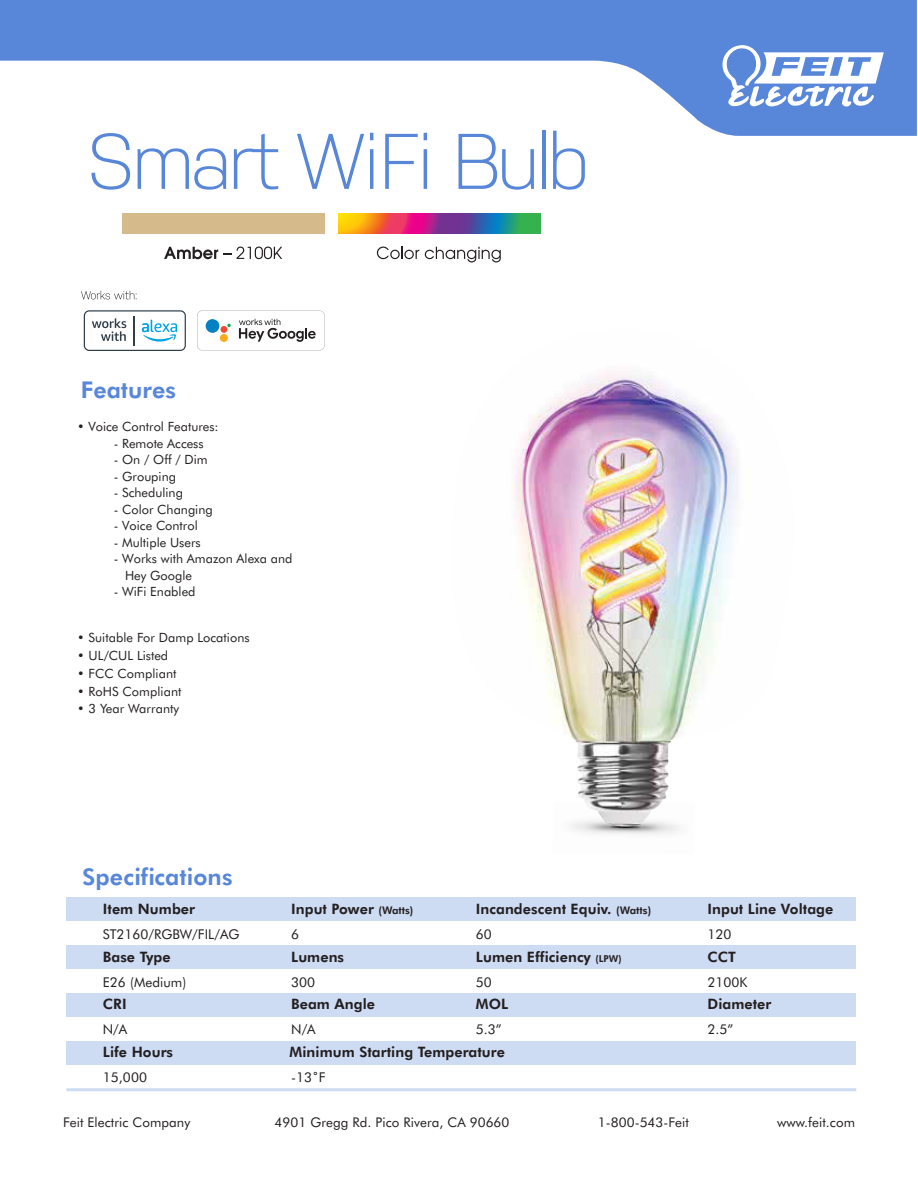
<style>
.page{position:relative;width:918px;height:1188px;background:#fff}
.page>*{position:absolute;margin:0;border:0;box-sizing:border-box;transform-origin:0 0}
.t1{font:800 23.1px "Futura BT";letter-spacing:.005em;color:#5887da}
.t2{font:800 14.4px "Futura BT";letter-spacing:.005em;color:#231f20}
.t3{font:13.5px "Futura BT";color:#231f20}
.t4{font:13.35px "Futura BT";letter-spacing:.005em;color:#231f20}
.t5{font:12.75px/16.5px "Futura BT";color:#231f20}
.s1{font-size:10.5px}
.s2{font-size:9.6px}
</style>
<div class="page">
<hr style="left:66px;top:1088px;width:790px;height:3px;background:#5887da">
<div style="left:66px;top:897px;width:790px;height:24px;background:#cddbf3"></div>
<div style="left:66px;top:945px;width:790px;height:24px;background:#cddbf3"></div>
<div style="left:66px;top:993px;width:790px;height:24px;background:#cddbf3"></div>
<div style="left:66px;top:1041px;width:790px;height:24px;background:#cddbf3"></div>
<svg style="left:0;top:0;width:917px;height:136px;fill:#5887da"></svg>
<svg style="left:721px;top:45px;width:163px;height:63px"></svg>
<svg style="left:92px;top:133px;width:38px;height:57px"></svg>
<svg style="left:138px;top:148px;width:88px;height:42px"></svg>
<svg style="left:234px;top:134px;width:44px;height:56px"></svg>
<svg style="left:297px;top:134px;width:67px;height:55px"></svg>
<hr style="left:370px;top:149px;width:3px;height:40px;background:#5887da">
<svg style="left:370px;top:133px;width:3px;height:7px"></svg>
<svg style="left:385px;top:134px;width:33px;height:55px"></svg>
<hr style="left:424px;top:149px;width:3px;height:40px;background:#5887da">
<svg style="left:424px;top:133px;width:3px;height:7px"></svg>
<svg style="left:459px;top:134px;width:75px;height:56px"></svg>
<hr style="left:542px;top:131px;width:3px;height:58px;background:#5887da">
<svg style="left:553px;top:131px;width:32px;height:59px"></svg>
<svg style="left:338px;top:214px;width:202px;height:20px;background:#93676b"></svg>
<div style="left:122px;top:214px;width:202px;height:20px;background:#d5ba8c"></div>
<svg style="left:377px;top:247px;width:42px;height:12px"></svg>
<svg style="left:425px;top:247px;width:76px;height:15px"></svg>
<svg style="left:164px;top:247px;width:118px;height:12px"></svg>
<img style="left:571px;top:827px;width:108px;height:8px">
<img style="left:513px;top:371px;width:225px;height:456px">
<svg style="left:81px;top:291px;width:56px;height:9px"></svg>
<svg style="left:197px;top:310px;width:128px;height:41px"></svg>
<div style="left:221px;top:326px;width:6px;height:7px;background:#ef4930;border-radius:50%"></div>
<div style="left:220px;top:334px;width:8px;height:8px;background:#f9aa19;border-radius:50%"></div>
<div style="left:206px;top:319px;width:13px;height:14px;background:#0580c3;border-radius:50%"></div>
<svg style="left:84px;top:310px;width:102px;height:41px"></svg>
<h1 class="t1" style="left:81px;top:376px;width:97px">Features</h1>
<p class="t5" style="left:77px;top:418px;width:143px">• Voice Control Features:</p>
<p class="t5" style="left:114px;top:435px;width:91px">- Remote Access</p>
<p class="t5" style="left:114px;top:452px;width:95px">- On / Off / Dim</p>
<p class="t5" style="left:114px;top:468px;width:64px">- Grouping</p>
<p class="t5" style="left:114px;top:485px;width:71px">- Scheduling</p>
<p class="t5" style="left:114px;top:501px;width:101px">- Color Changing</p>
<p class="t5" style="left:114px;top:518px;width:85px">- Voice Control</p>
<p class="t5" style="left:114px;top:534px;width:88px">- Multiple Users</p>
<p class="t5" style="left:125px;top:550px;width:169px;text-indent:-11px">- Works with Amazon Alexa and<br>Hey Google</p>
<p class="t5" style="left:114px;top:583px;width:83px">- WiFi Enabled</p>
<p class="t5" style="left:77px;top:629px;width:174px">• Suitable For Damp Locations</p>
<p class="t5" style="left:77px;top:647px;width:93px">• UL/CUL Listed</p>
<p class="t5" style="left:77px;top:665px;width:101px">• FCC Compliant</p>
<p class="t5" style="left:77px;top:683px;width:106px">• RoHS Compliant</p>
<p class="t5" style="left:77px;top:700px;width:104px">• 3 Year Warranty</p>
<h1 class="t1" style="left:82px;top:862px;width:152px">Specifications</h1>
<p class="t2" style="left:103px;top:900px;width:94px">Item Number</p>
<p class="t2" style="left:291px;top:900px;width:124px">Input Power <span class="s1">(Watts)</span></p>
<p class="t3" style="left:103px;top:926px;width:138px">ST2160/RGBW/FIL/AG</p>
<p class="t3" style="left:291px;top:926px;width:9px">6</p>
<p class="t2" style="left:103px;top:948px;width:69px">Base Type</p>
<p class="t2" style="left:291px;top:948px;width:54px">Lumens</p>
<p class="t3" style="left:103px;top:974px;width:85px">E26 (Medium)</p>
<p class="t3" style="left:291px;top:974px;width:25px">300</p>
<p class="t2" style="left:476px;top:900px;width:177px">Incandescent Equiv. <span class="s1">(Watts)</span></p>
<p class="t3" style="left:476px;top:926px;width:17px">60</p>
<p class="t2" style="left:708px;top:900px;width:127px">Input Line Voltage</p>
<p class="t3" style="left:708px;top:926px;width:26px">120</p>
<p class="t2" style="left:476px;top:948px;width:147px">Lumen Efficiency <span class="s2">(LPW)</span></p>
<p class="t2" style="left:708px;top:948px;width:30px">CCT</p>
<p class="t3" style="left:476px;top:974px;width:17px">50</p>
<p class="t3" style="left:708px;top:974px;width:41px">2100K</p>
<p class="t2" style="left:103px;top:995px;width:25px">CRI</p>
<p class="t2" style="left:291px;top:995px;width:85px">Beam Angle</p>
<p class="t2" style="left:708px;top:995px;width:65px">Diameter</p>
<p class="t2" style="left:103px;top:1043px;width:72px">Life Hours</p>
<p class="t3" style="left:103px;top:1069px;width:46px">15,000</p>
<p class="t2" style="left:476px;top:995px;width:34px">MOL</p>
<p class="t2" style="left:290px;top:1043px;width:217px">Minimum Starting Temperature</p>
<p class="t3" style="left:103px;top:1021px;width:26px">N/A</p>
<p class="t3" style="left:476px;top:1021px;width:27px">5.3”</p>
<p class="t3" style="left:291px;top:1021px;width:26px">N/A</p>
<p class="t3" style="left:708px;top:1021px;width:27px">2.5”</p>
<p class="t3" style="left:291px;top:1069px;width:36px">-13˚F</p>
<p class="t4" style="left:63px;top:1114px;width:129px">Feit Electric Company</p>
<p class="t4" style="left:275px;top:1114px;width:236px">4901 Gregg Rd. Pico Rivera, CA 90660</p>
<p class="t4" style="left:598px;top:1114px;width:93px">1-800-543-Feit</p>
<p class="t4" style="left:777px;top:1114px;width:79px">www.feit.com</p>
</div>
